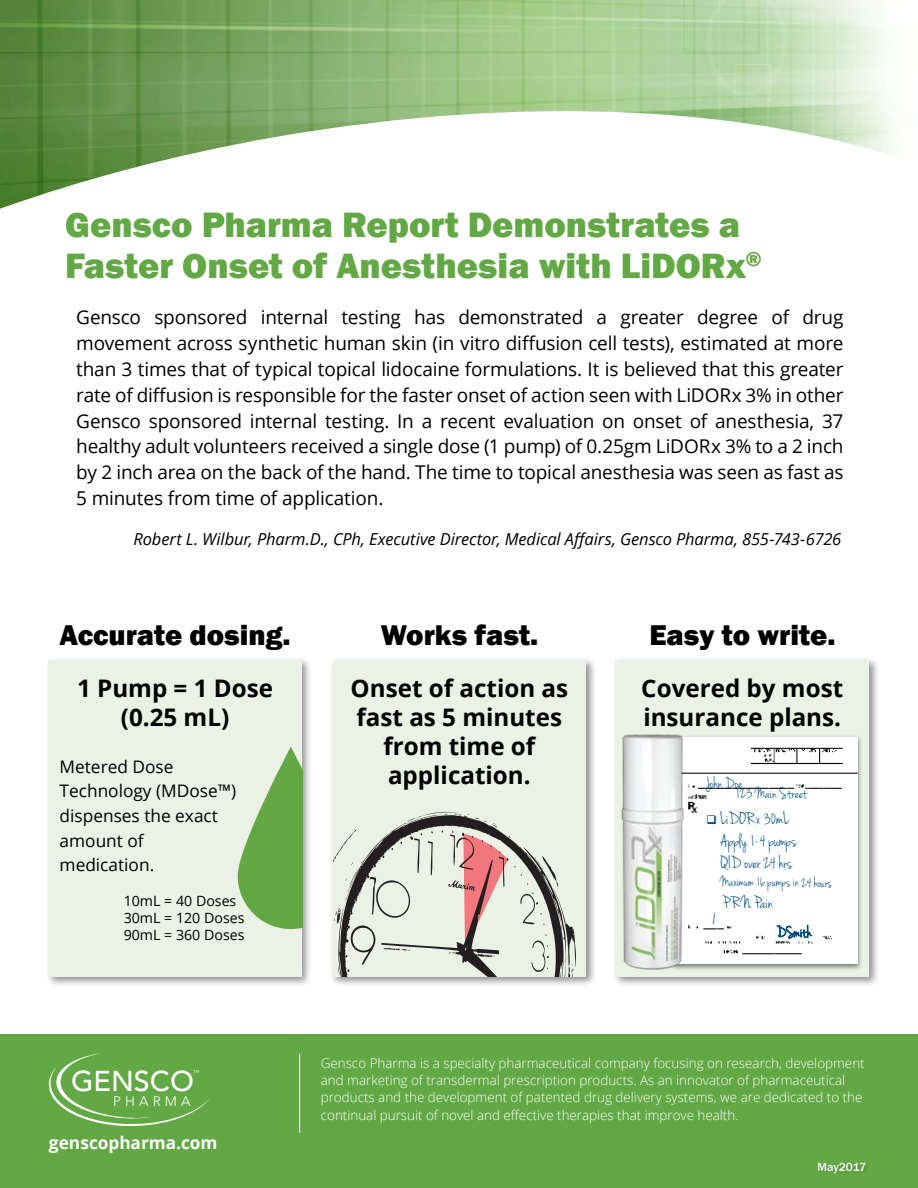
<style>
.page{position:relative;width:918px;height:1188px;background:#fff}
.page>*{position:absolute;margin:0;border:0;box-sizing:border-box;transform-origin:0 0}
.t1{font:800 36.3px/41.4px "Franklin Gothic";color:#62a844}
.t2{font:800 29.4px "Franklin Gothic";color:#000}
.t3{font:500 28.65px "Avenir LT";color:#fff}
.t4{font:700 24.15px/29.1px "Open Sans";color:#000;text-align:center}
.t5{font:19.05px/26px "Open Sans";letter-spacing:-.01em;color:#000;text-align:justify}
.t6{font:18.3px/21.9px "Jenna Sue";color:#004e7d}
.t7{font:17.25px/24.6px "Open Sans";color:#000}
.t8{font:700 17.25px "Open Sans";letter-spacing:-.005em;color:#fff}
.t9{font:italic 16.5px "Open Sans";letter-spacing:-.005em;color:#000}
.t10{font:16.5px "Jenna Sue";color:#004e7d}
.t11{font:15px "Jenna Sue";color:#004e7d}
.t12{font:14.25px/17.1px "Open Sans";color:#000}
.t13{font:300 13.65px "Avenir LT Std";letter-spacing:.3em;color:#fff}
.t14{font:300 13.35px/17.2px "Open Sans";color:#fff}
.t15{font:500 12px "Franklin Gothic";letter-spacing:-.01em;color:#fff}
.t16{font:4.05px "Ubuntu";color:#fff}
</style>
<div class="page">
<div style="left:0;top:1034px;width:918px;height:154px;background:#62a844"></div>
<hr style="left:299px;top:1054px;width:1px;height:79px;background:#fff">
<svg style="left:49px;top:1053px;width:161px;height:73px"></svg>
<img style="left:0;top:0;width:895px;height:209px">
<img style="left:332px;top:659px;width:263px;height:326px">
<div style="left:334px;top:660px;width:252px;height:316px;background:#ebf1e5"></div>
<img style="left:615px;top:659px;width:263px;height:326px">
<div style="left:616px;top:660px;width:253px;height:316px;background:#ebf1e5"></div>
<img style="left:48px;top:659px;width:262px;height:326px">
<div style="left:49px;top:660px;width:253px;height:316px;background:#ebf1e5"></div>
<svg style="left:238px;top:747px;width:64px;height:182px"></svg>
<img style="left:690px;top:736px;width:172px;height:234px">
<div style="left:690px;top:737px;width:168px;height:227px;background:#fff"></div>
<svg style="left:777px;top:925px;width:36px;height:14px"></svg>
<img style="left:615px;top:726px;width:75px;height:250px">
<svg style="left:334px;top:811px;width:242px;height:165px"></svg>
<svg style="left:707px;top:815px;width:9px;height:9px"></svg>
<svg style="left:712px;top:914px;width:4px;height:11px"></svg>
<h1 class="t1" style="left:65px;top:204px;width:698px">Gensco Pharma Report Demonstrates a<br>Faster Onset of Anesthesia with LiDORx<sup>®</sup></h1>
<p class="t5" style="left:76px;top:303px;width:769px">Gensco sponsored internal testing has demonstrated a greater degree of drug movement across synthetic human skin (in vitro diffusion cell tests), estimated at more than 3 times that of typical topical lidocaine formulations. It is believed that this greater rate of diffusion is responsible for the faster onset of action seen with LiDORx 3% in other Gensco sponsored internal testing. In a recent evaluation on onset of anesthesia, 37 healthy adult volunteers received a single dose (1 pump) of 0.25gm LiDORx 3% to a 2 inch by 2 inch area on the back of the hand. The time to topical anesthesia was seen as fast as 5 minutes from time of application.</p>
<p class="t9" style="left:133px;top:528px;width:710px">Robert L. Wilbur, Pharm.D., CPh, Executive Director, Medical Affairs, Gensco Pharma, 855-743-6726</p>
<h2 class="t2" style="left:381px;top:616px;width:159px">Works fast.</h2>
<p class="t4" style="left:351px;top:673px;width:219px">Onset of action as fast as 5 minutes from time of application.</p>
<h2 class="t2" style="left:59px;top:616px;width:233px">Accurate dosing.</h2>
<p class="t4" style="left:77px;top:673px;width:197px">1 Pump = 1 Dose (0.25 mL)</p>
<p class="t4" style="left:641px;top:673px;width:203px;text-align:left">Covered by most insurance plans.</p>
<h2 class="t2" style="left:649px;top:616px;width:187px">Easy to write.</h2>
<p class="t7" style="left:60px;top:754px;width:178px">Metered Dose<br>Technology (MDose™) dispenses the exact amount of medication.</p>
<p class="t12" style="left:124px;top:892px;width:122px">10mL = 40 Doses<br>30mL = 120 Doses<br>90mL = 360 Doses</p>
<p class="t10" style="left:706px;top:774px;width:38px">John Doe</p>
<p class="t10" style="left:736px;top:784px;width:73px">123 Main Street</p>
<p class="t6" style="left:720px;top:809px;width:78px">LiDORx 30mL<br>Apply 1-4 pumps<br>QID over 24 hrs</p>
<p class="t11" style="left:720px;top:873px;width:113px">Maximum 16 pumps in 24 hours</p>
<p class="t6" style="left:723px;top:893px;width:51px">PRN Pain</p>
<h3 class="t3" style="left:71px;top:1064px;width:124px">GENSCO</h3>
<p class="t16" style="left:194px;top:1069px;width:7px">TM</p>
<p class="t13" style="left:113px;top:1093px;width:79px">PHARMA</p>
<p class="t8" style="left:49px;top:1131px;width:170px">genscopharma.com</p>
<p class="t14" style="left:321px;top:1054px;width:545px">Gensco Pharma is a specialty pharmaceutical company focusing on research, development and marketing of transdermal prescription products. As an innovator of pharmaceutical products and the development of patented drug delivery systems, we are dedicated to the continual pursuit of novel and effective therapies that improve health.</p>
<p class="t15" style="left:818px;top:1159px;width:50px">May2017</p>
</div>
